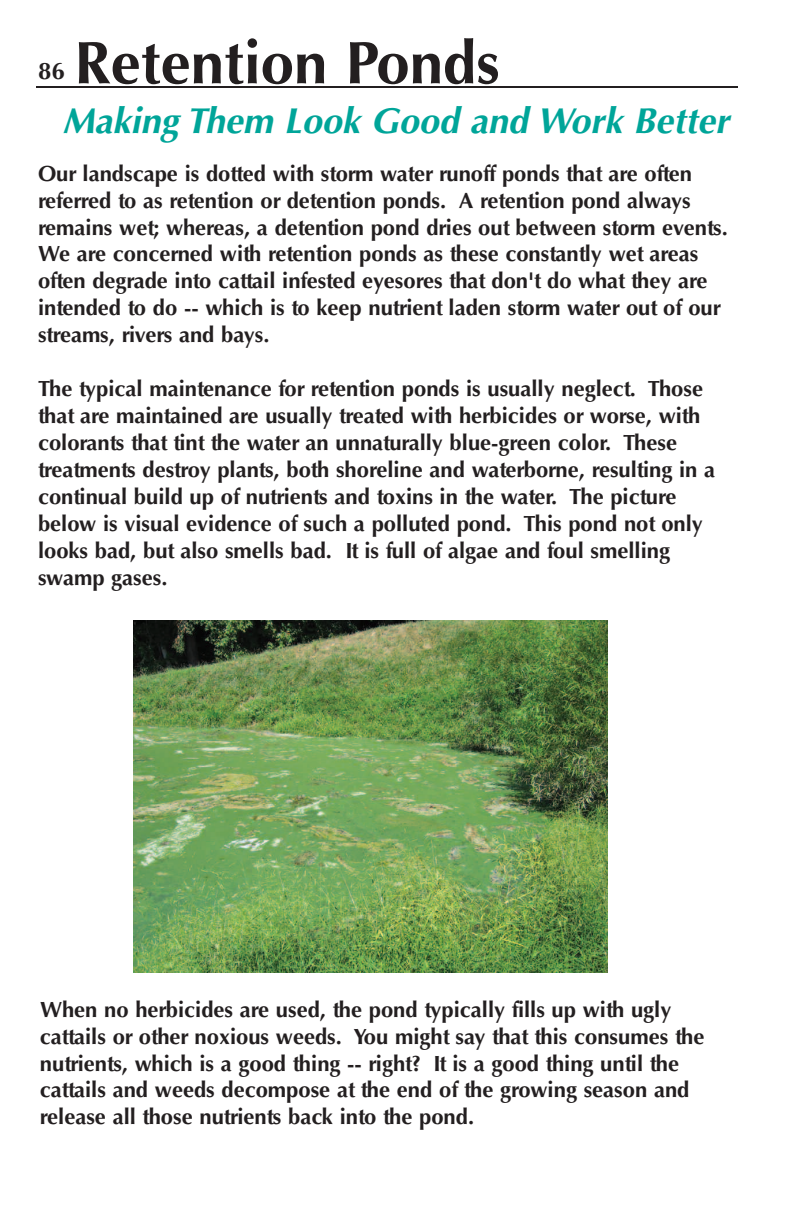
<style>
.page{position:relative;width:792px;height:1224px;background:#fff}
.page>*{position:absolute;margin:0;border:0;box-sizing:border-box;transform-origin:0 0}
.t1{font:700 60px "Optima";color:#231f20}
.t2{font:italic 700 36px "Optima";color:#00a599}
.t3{font:700 24px "Optima";color:#231f20}
.t4{font:700 22px/27px "Optima";color:#231f20}
</style>
<div class="page">
<hr style="left:36px;top:86px;width:702px;height:2px;background:#231f20">
<img style="left:133px;top:620px;width:475px;height:352px">
<h1 class="t1" style="left:74px;top:38px;width:427px">Retention Ponds</h1>
<h2 class="t2" style="left:62px;top:106px;width:668px">Making Them Look Good and Work Better</h2>
<p class="t4" style="left:38px;top:162px;width:692px">Our landscape is dotted with storm water runoff ponds that are often referred to as retention or detention ponds. A retention pond always remains wet; whereas, a detention pond dries out between storm events.<br>We are concerned with retention ponds as these constantly wet areas often degrade into cattail infested eyesores that don't do what they are intended to do -- which is to keep nutrient laden storm water out of our streams, rivers and bays.</p>
<p class="t4" style="left:38px;top:378px;width:679px">The typical maintenance for retention ponds is usually neglect. Those that are maintained are usually treated with herbicides or worse, with colorants that tint the water an unnaturally blue-green color. These treatments destroy plants, both shoreline and waterborne, resulting in a continual build up of nutrients and toxins in the water. The picture below is visual evidence of such a polluted pond. This pond not only looks bad, but also smells bad. It is full of algae and foul smelling swamp gases.</p>
<p class="t3" style="left:38px;top:61px;width:28px">86</p>
<p class="t4" style="left:40px;top:998px;width:666px">When no herbicides are used, the pond typically fills up with ugly cattails or other noxious weeds. You might say that this consumes the nutrients, which is a good thing -- right? It is a good thing until the cattails and weeds decompose at the end of the growing season and release all those nutrients back into the pond.</p>
</div>
